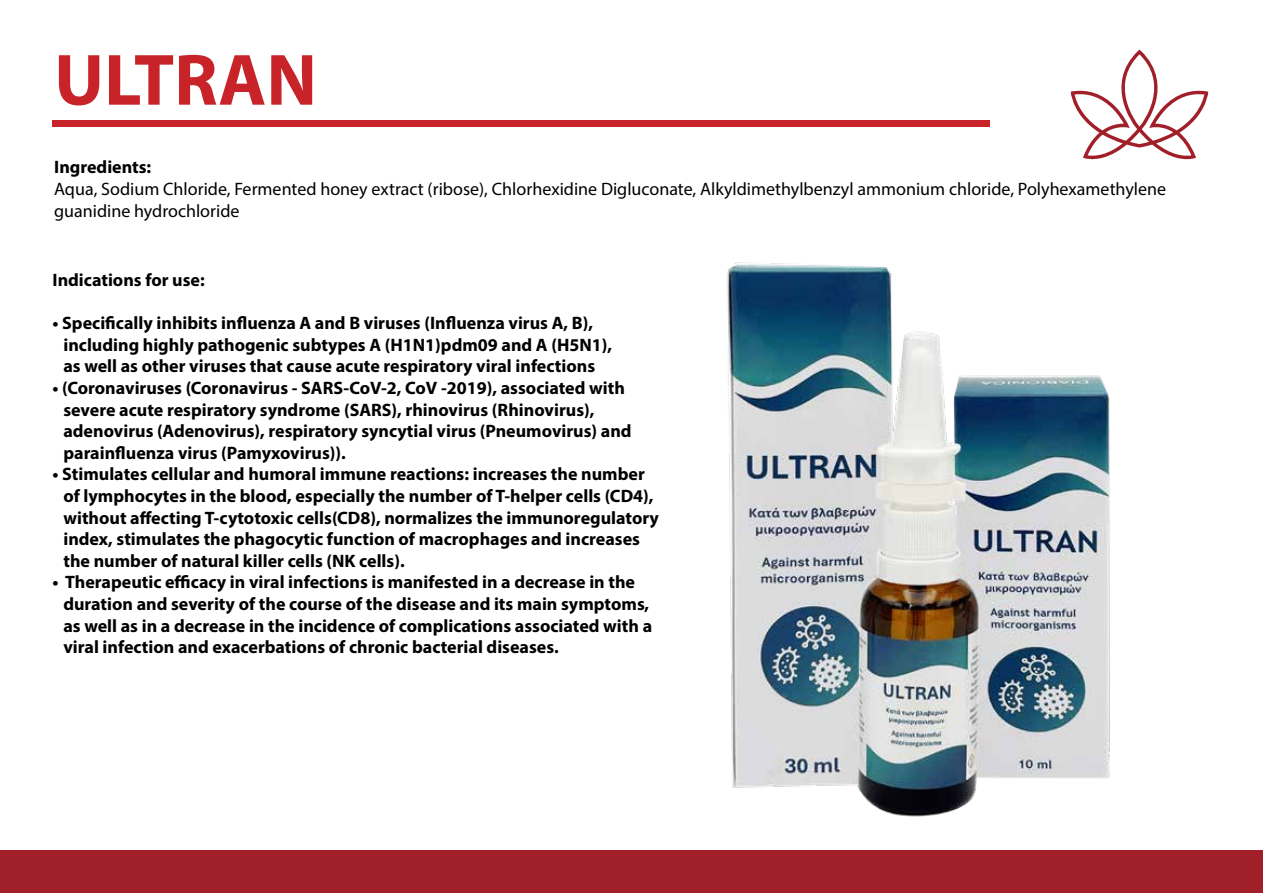
<style>
.page{position:relative;width:1263px;height:893px;background:#fff}
.page>*{position:absolute;margin:0;border:0;box-sizing:border-box;transform-origin:0 0}
.t1{font:700 73.35px "Myriad Pro";color:#c82328}
.t2{font:700 18px/21.6px "Myriad Pro";color:#000}
.t3{font:18px/21.6px "Myriad Pro";color:#000}
</style>
<div class="page">
<div style="left:52px;top:120px;width:938px;height:6px;background:#c82328"></div>
<svg style="left:1071px;top:50px;width:137px;height:110px"></svg>
<img style="left:727px;top:262px;width:383px;height:555px">
<div style="left:0;top:851px;width:1263px;height:42px;background:#a11f29"></div>
<h1 class="t1" style="left:54px;top:32px;width:264px">ULTRAN</h1>
<p class="t2" style="left:54px;top:156px;width:99px">Ingredients:</p>
<p class="t3" style="left:54px;top:178px;width:1113px">Aqua, Sodium Chloride, Fermented honey extract (ribose), Chlorhexidine Digluconate, Alkyldimethylbenzyl ammonium chloride, Polyhexamethylene guanidine hydrochloride</p>
<p class="t2" style="left:52px;top:268px;width:154px">Indications for use:</p>
<p class="t2" style="left:63px;top:312px;width:550px;text-indent:-11px">• Specifically inhibits influenza A and B viruses (Influenza virus A, B), including highly pathogenic subtypes A (H1N1)pdm09 and A (H5N1), as well as other viruses that cause acute respiratory viral infections</p>
<p class="t2" style="left:63px;top:376px;width:570px;text-indent:-11px">• (Coronaviruses (Coronavirus - SARS-CoV-2, CoV -2019), associated with severe acute respiratory syndrome (SARS), rhinovirus (Rhinovirus), adenovirus (Adenovirus), respiratory syncytial virus (Pneumovirus) and parainfluenza virus (Pamyxovirus)).</p>
<p class="t2" style="left:63px;top:463px;width:597px;text-indent:-11px">• Stimulates cellular and humoral immune reactions: increases the number of lymphocytes in the blood, especially the number of T-helper cells (CD4), without affecting T-cytotoxic cells(CD8), normalizes the immunoregulatory index, stimulates the phagocytic function of macrophages and increases the number of natural killer cells (NK cells).</p>
<p class="t2" style="left:63px;top:571px;width:590px;text-indent:-11px">• Therapeutic efficacy in viral infections is manifested in a decrease in the duration and severity of the course of the disease and its main symptoms, as well as in a decrease in the incidence of complications associated with a viral infection and exacerbations of chronic bacterial diseases.</p>
</div>
